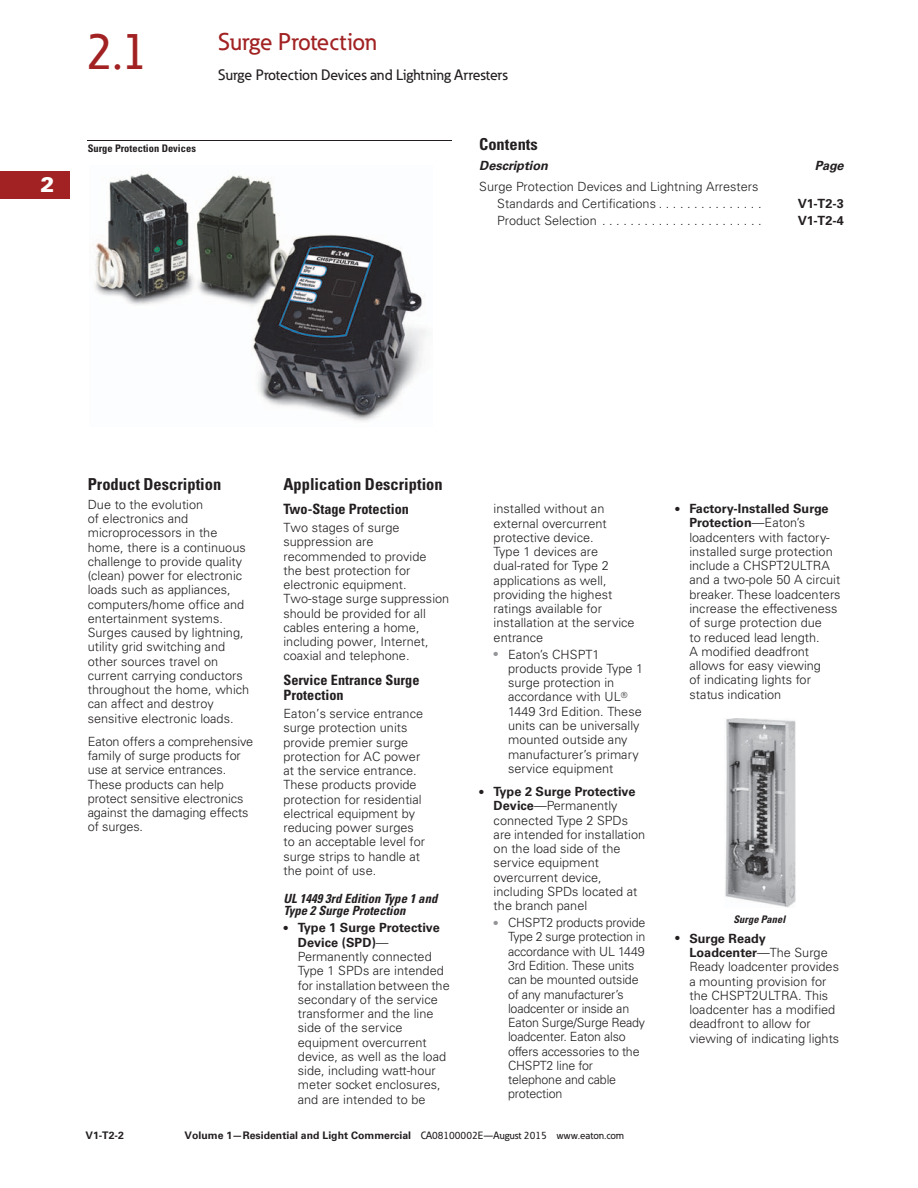
<style>
.page{position:relative;width:918px;height:1188px;background:#fff}
.page>*{position:absolute;margin:0;border:0;box-sizing:border-box;transform-origin:0 0}
.t1{font:500 51px "Eaton";color:#a22223}
.t2{font:500 24px "Eaton";color:#a22223}
.t3{font:900 21px "Univers LT Std";color:#fff}
.t4{font:700 condensed 16.5px "Univers LT Std";color:#231f20}
.t5{font:500 15px "Eaton";color:#231f20}
.t6{font:700 condensed 14.25px/15.8px "Univers LT Std";color:#231f20}
.t7{font:300 12.75px/14.2px "Univers LT Std";letter-spacing:.005em;color:#231f20}
.t8{font:300 12.75px/14.2px "Univers LT Std";letter-spacing:-.015em;color:#231f20}
.t9{font:italic 700 condensed 12.75px/12.8px "Univers LT Std";letter-spacing:.005em;color:#231f20}
.t10{font:italic 700 12.75px "Univers LT Std";color:#231f20}
.t11{font:700 12.75px "Univers LT Std";letter-spacing:.005em;color:#231f20}
.t12{font:700 10.5px "Univers LT Std";letter-spacing:.005em;color:#231f20}
.t13{font:700 condensed 10.5px "Univers LT Std";color:#231f20}
.t14{font:italic 700 condensed 10.5px "Univers LT Std";color:#231f20}
.s1{font-weight:700}
.s2{font-family:"Eaton";font-weight:500}
</style>
<div class="page">
<div style="left:0;top:172px;width:70px;height:27px;background:#a22223"></div>
<hr style="left:0;top:199px;width:70px;height:1px;background:#a22223">
<hr style="left:88px;top:140px;width:364px;height:1px;background:#231f20">
<img style="left:94px;top:173px;width:332px;height:248px">
<img style="left:725px;top:718px;width:71px;height:189px">
<h3 class="t3" style="left:40px;top:173px;width:15px">2</h3>
<h1 class="t1" style="left:86px;top:32px;width:65px">2.1</h1>
<h2 class="t2" style="left:218px;top:33px;width:160px">Surge Protection</h2>
<p class="t5" style="left:218px;top:69px;width:291px">Surge Protection Devices and Lightning Arresters</p>
<p class="t13" style="left:88px;top:145px;width:110px">Surge Protection Devices</p>
<p class="t4" style="left:479px;top:139px;width:60px">Contents</p>
<p class="t10" style="left:479px;top:159px;width:70px">Description</p>
<p class="t10" style="left:815px;top:159px;width:30px">Page</p>
<p class="t7" style="left:479px;top:179px;width:284px;line-height:17.2px;text-align:right">Surge Protection Devices and Lightning Arresters<br>Standards and Certifications . . . . . . . . . . . . . . .</p>
<p class="t11" style="left:798px;top:199px;width:48px">V1-T2-3</p>
<p class="t7" style="left:497px;top:215px;width:266px">Product Selection . . . . . . . . . . . . . . . . . . . . . . .</p>
<p class="t11" style="left:798px;top:216px;width:48px">V1-T2-4</p>
<p class="t4" style="left:88px;top:478px;width:135px">Product Description</p>
<p class="t7" style="left:88px;top:498px;width:163px">Due to the evolution<br>of electronics and microprocessors in the home, there is a continuous challenge to provide quality (clean) power for electronic loads such as appliances, computers/home office and entertainment systems.<br>Surges caused by lightning, utility grid switching and other sources travel on current carrying conductors throughout the home, which can affect and destroy sensitive electronic loads.</p>
<p class="t7" style="left:88px;top:735px;width:167px">Eaton offers a comprehensive family of surge products for use at service entrances.<br>These products can help protect sensitive electronics against the damaging effects of surges.</p>
<p class="t4" style="left:284px;top:478px;width:161px">Application Description</p>
<p class="t6" style="left:284px;top:503px;width:127px">Two-Stage Protection</p>
<p class="t7" style="left:284px;top:521px;width:167px">Two stages of surge suppression are recommended to provide<br>the best protection for electronic equipment.<br>Two-stage surge suppression should be provided for all cables entering a home, including power, Internet, coaxial and telephone.</p>
<p class="t6" style="left:284px;top:673px;width:137px">Service Entrance Surge<br>Protection</p>
<p class="t7" style="left:284px;top:708px;width:143px">Eaton’s service entrance surge protection units provide premier surge protection for AC power at the service entrance.<br>These products provide protection for residential electrical equipment by reducing power surges to an acceptable level for surge strips to handle at the point of use.</p>
<p class="t9" style="left:284px;top:893px;width:155px">UL 1449 3rd Edition Type 1 and<br>Type 2 Surge Protection</p>
<p class="t7" style="left:298px;top:922px;width:153px;text-indent:-14px">● <span class="s1">Type 1 Surge Protective<br>Device (SPD)</span>—<br>Permanently connected<br>Type 1 SPDs are intended for installation between the secondary of the service transformer and the line side of the service equipment overcurrent device, as well as the load side, including watt-hour meter socket enclosures, and are intended to be</p>
<p class="t7" style="left:494px;top:503px;width:142px">installed without an external overcurrent protective device.<br>Type 1 devices are dual-rated for Type 2 applications as well, providing the highest ratings available for installation at the service entrance</p>
<p class="t7" style="left:508px;top:648px;width:137px;text-indent:-14px"><sup>●</sup> Eaton’s CHSPT1 products provide Type 1 surge protection in accordance with UL<sup>®<br></sup>1449 3rd Edition. These units can be universally mounted outside any manufacturer’s primary service equipment</p>
<p class="t7" style="left:494px;top:786px;width:153px;text-indent:-14px">● <span class="s1">Type 2 Surge Protective<br>Device</span>—Permanently connected Type 2 SPDs are intended for installation on the load side of the service equipment overcurrent device, including SPDs located at the branch panel</p>
<p class="t8" style="left:508px;top:917px;width:139px;text-indent:-14px"><sup>●</sup> CHSPT2 products provide<br>Type 2 surge protection in accordance with UL 1449<br>3rd Edition. These units can be mounted outside of any manufacturer’s loadcenter or inside an<br>Eaton Surge/Surge Ready loadcenter. Eaton also offers accessories to the<br>CHSPT2 line for telephone and cable protection</p>
<p class="t12" style="left:86px;top:1131px;width:40px">V1-T2-2</p>
<p class="t12" style="left:185px;top:1131px;width:441px">Volume 1—Residential and Light Commercial <span class="s2">CA08100002E—August 2015 www.eaton.com</span></p>
<p class="t7" style="left:689px;top:503px;width:153px;text-indent:-14px">● <span class="s1">Factory-Installed Surge<br>Protection</span>—Eaton’s loadcenters with factory&shy;installed surge protection include a CHSPT2ULTRA and a two-pole 50 A circuit breaker. These loadcenters increase the effectiveness of surge protection due<br>to reduced lead length.<br>A modified deadfront allows for easy viewing<br>of indicating lights for status indication</p>
<p class="t14" style="left:734px;top:916px;width:53px">Surge Panel</p>
<p class="t7" style="left:689px;top:932px;width:151px;text-indent:-14px">● <span class="s1">Surge Ready<br>Loadcenter</span>—The Surge<br>Ready loadcenter provides a mounting provision for the CHSPT2ULTRA. This loadcenter has a modified deadfront to allow for viewing of indicating lights</p>
</div>
